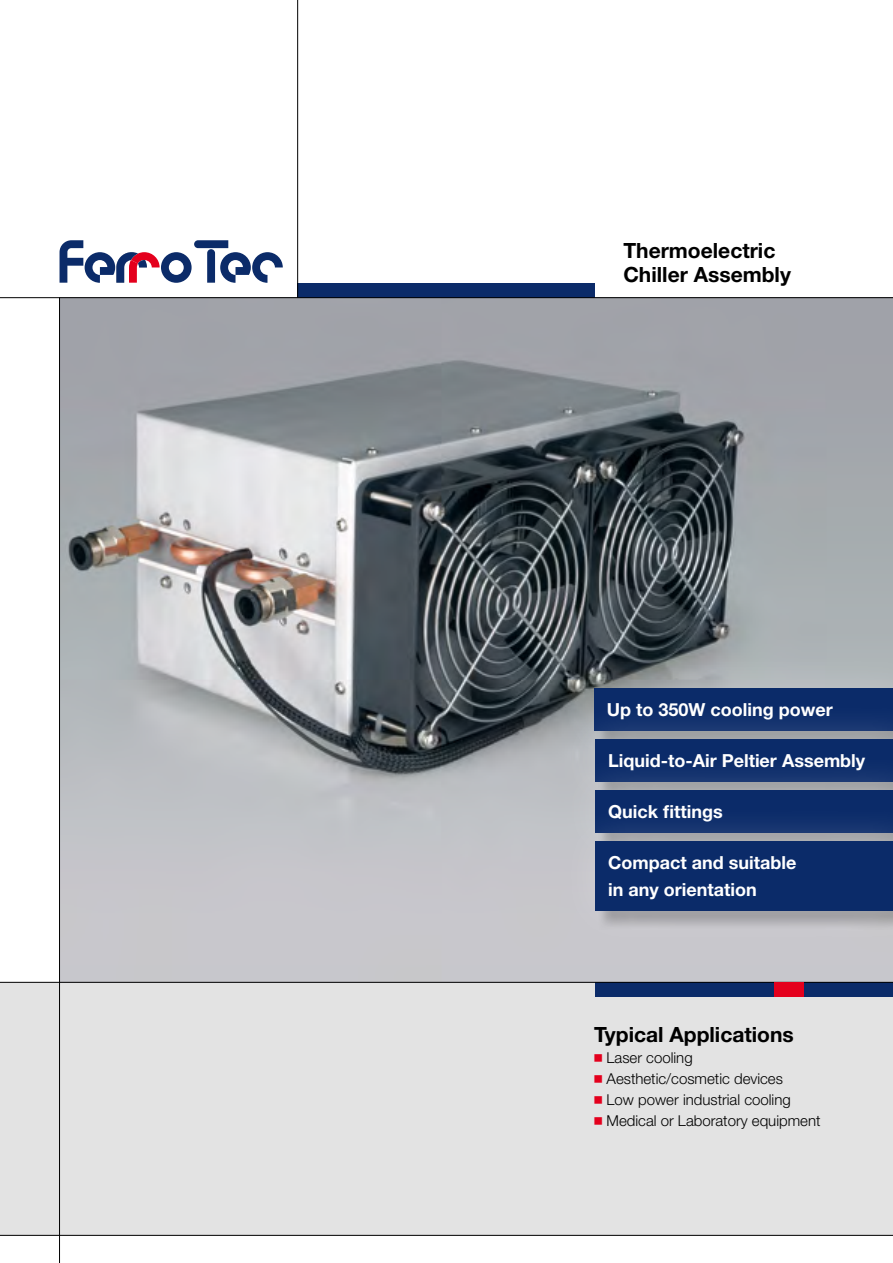
<style>
.page{position:relative;width:893px;height:1263px;background:#fff}
.page>*{position:absolute;margin:0;border:0;box-sizing:border-box;transform-origin:0 0}
.t1{font:700 21px/24px "Helvetica Neue LT Std";color:#000}
.t2{font:700 18px/27px "Helvetica Neue LT Std";color:#fff}
.t3{font:300 15px/21px "Helvetica Neue LT Std";color:#000}
.s1{font-family:"Universal Newswith Comm Pi";font-weight:400;color:#e4001d}
</style>
<div class="page">
<div style="left:0;top:982px;width:893px;height:253px;background:#e3e3e3"></div>
<img style="left:60px;top:298px;width:833px;height:684px">
<div style="left:298px;top:283px;width:297px;height:15px;background:#0b2b69"></div>
<div style="left:595px;top:982px;width:298px;height:15px;background:#0b2b69"></div>
<hr style="left:0;top:1235px;width:893px;height:1px;background:#000">
<hr style="left:0;top:982px;width:893px;height:1px;background:#000">
<hr style="left:59px;top:298px;width:1px;height:965px;background:#000">
<div style="left:774px;top:982px;width:30px;height:15px;background:#e4001d"></div>
<hr style="left:0;top:297px;width:893px;height:1px;background:#000">
<hr style="left:297px;top:0;width:1px;height:298px;background:#000">
<svg style="left:60px;top:240px;width:223px;height:43px"></svg>
<div style="left:555px;top:650px;width:338px;height:120px;background:#fff;opacity:.25"></div>
<div style="left:594px;top:689px;width:299px;height:42px;background:#0b2b69"></div>
<div style="left:557px;top:701px;width:336px;height:120px;background:#fff;opacity:.25"></div>
<div style="left:595px;top:740px;width:298px;height:42px;background:#0b2b69"></div>
<div style="left:557px;top:752px;width:336px;height:120px;background:#fff;opacity:.25"></div>
<div style="left:595px;top:791px;width:298px;height:42px;background:#0b2b69"></div>
<div style="left:557px;top:803px;width:336px;height:147px;background:#fff;opacity:.25"></div>
<div style="left:595px;top:842px;width:298px;height:69px;background:#0b2b69"></div>
<p class="t1" style="left:623px;top:238px;width:169px">Thermoelectric<br>Chiller Assembly</p>
<p class="t2" style="left:607px;top:696px;width:227px">Up to 350W cooling power</p>
<p class="t2" style="left:608px;top:747px;width:259px">Liquid-to-Air Peltier Assembly</p>
<p class="t2" style="left:608px;top:798px;width:116px">Quick fittings</p>
<p class="t2" style="left:608px;top:849px;width:190px">Compact and suitable in any orientation</p>
<p class="t1" style="left:594px;top:1022px;width:201px">Typical Applications</p>
<p class="t3" style="left:594px;top:1047px;width:228px"><span class="s1">n</span> Laser cooling<br><span class="s1">n</span> Aesthetic/cosmetic devices<br><span class="s1">n</span> Low power industrial cooling<br><span class="s1">n</span> Medical or Laboratory equipment</p>
</div>
